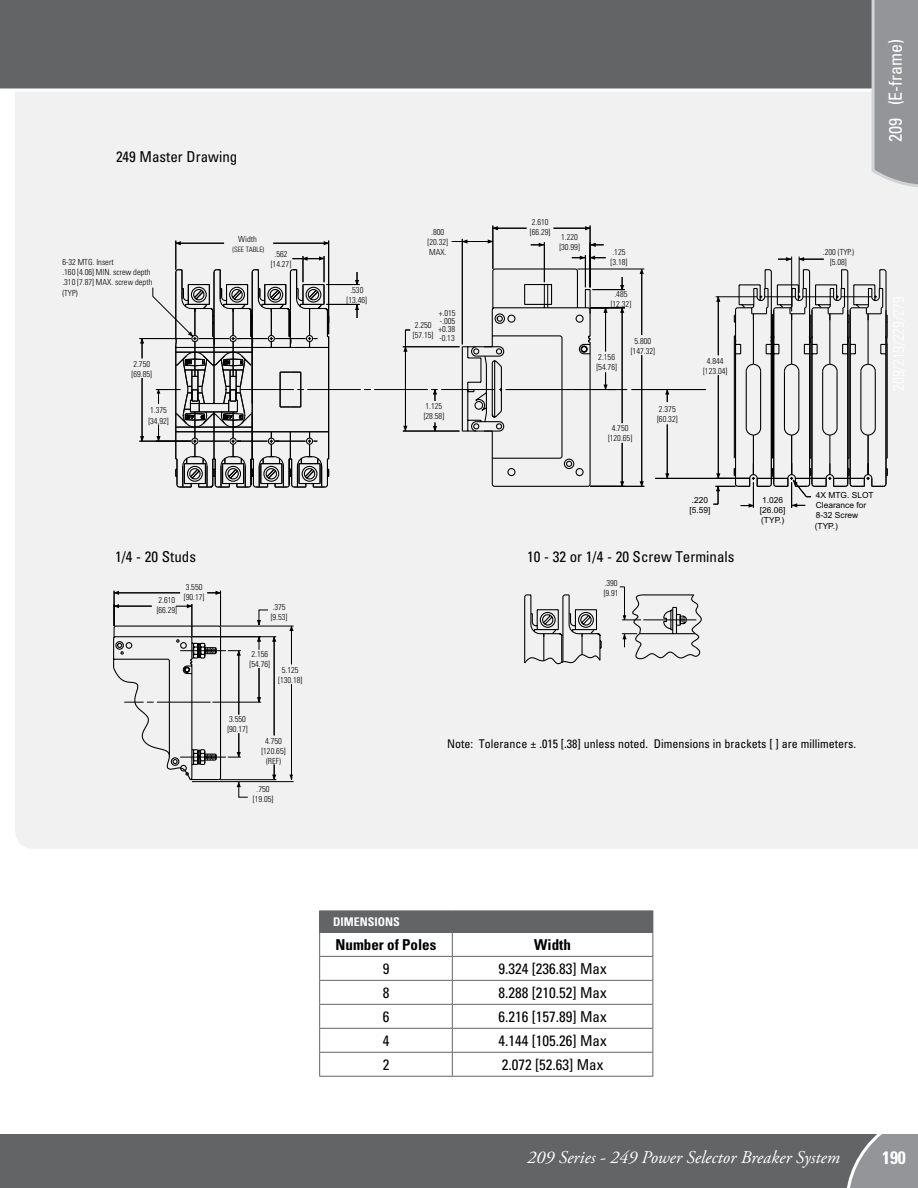
<style>
.page{position:relative;width:918px;height:1188px;background:#fff}
.page>*{position:absolute;margin:0;border:0;box-sizing:border-box;transform-origin:0 0}
.t1{font:italic 18px "Adobe Garamond Pro";color:#fff}
.t2{font:condensed 18px "Univers";letter-spacing:-.005em;color:#fff}
.t3{font:700 condensed 18px "Univers";color:#fff}
.t4{font:condensed 15px "Univers";color:#000}
.t5{font:700 condensed 15px "Univers";color:#000}
.t6{font:condensed 12px "Univers";color:#000}
.t7{font:700 condensed 12px "Univers";color:#fff}
.t8{font:300 condensed 8.4px/10.1px "Univers";color:#000}
.t9{font:8.4px/10.1px "Arial";color:#000}
.t10{font:300 condensed 7.35px "Univers";color:#000}
</style>
<div class="page">
<div style="left:15px;top:93px;width:903px;height:756px;background:#f1f1f2"></div>
<hr style="left:641px;top:355px;width:1px;height:128px;background:#000">
<svg style="left:639px;top:481px;width:6px;height:6px"></svg>
<hr style="left:641px;top:273px;width:1px;height:62px;background:#000">
<svg style="left:639px;top:268px;width:6px;height:7px"></svg>
<hr style="left:590px;top:486px;width:54px;height:1px;background:#000">
<hr style="left:578px;top:269px;width:66px;height:1px;background:#000">
<hr style="left:496px;top:228px;width:31px;height:1px;background:#000">
<svg style="left:484px;top:225px;width:14px;height:6px"></svg>
<hr style="left:554px;top:228px;width:33px;height:1px;background:#000">
<svg style="left:585px;top:225px;width:14px;height:6px"></svg>
<hr style="left:493px;top:226px;width:1px;height:43px;background:#000">
<hr style="left:590px;top:226px;width:1px;height:61px;background:#000">
<hr style="left:142px;top:378px;width:1px;height:60px;background:#000">
<svg style="left:139px;top:436px;width:6px;height:5px"></svg>
<svg style="left:139px;top:339px;width:6px;height:19px"></svg>
<hr style="left:139px;top:441px;width:52px;height:1px;background:#000">
<hr style="left:139px;top:338px;width:52px;height:1px;background:#000">
<svg style="left:152px;top:239px;width:475px;height:249px"></svg>
<svg style="left:778px;top:256px;width:46px;height:6px"></svg>
<hr style="left:791px;top:257px;width:1px;height:54px;background:#000">
<hr style="left:799px;top:257px;width:1px;height:36px;background:#000">
<hr style="left:667px;top:424px;width:1px;height:51px;background:#000">
<svg style="left:664px;top:473px;width:6px;height:5px"></svg>
<svg style="left:664px;top:388px;width:6px;height:14px"></svg>
<hr style="left:655px;top:478px;width:95px;height:1px;background:#000">
<hr style="left:632px;top:389px;width:74px;height:1px;background:#000">
<svg style="left:713px;top:269px;width:175px;height:240px"></svg>
<hr style="left:259px;top:668px;width:1px;height:31px;background:#000">
<svg style="left:256px;top:697px;width:6px;height:6px"></svg>
<svg style="left:257px;top:637px;width:4px;height:13px"></svg>
<hr style="left:212px;top:702px;width:49px;height:1px;background:#000">
<svg style="left:271px;top:765px;width:6px;height:16px"></svg>
<hr style="left:274px;top:640px;width:1px;height:95px;background:#000">
<svg style="left:271px;top:636px;width:6px;height:6px"></svg>
<hr style="left:220px;top:779px;width:56px;height:1px;background:#000">
<hr style="left:192px;top:636px;width:84px;height:1px;background:#000">
<hr style="left:291px;top:684px;width:1px;height:92px;background:#000">
<svg style="left:289px;top:774px;width:5px;height:7px"></svg>
<hr style="left:291px;top:630px;width:1px;height:34px;background:#000">
<svg style="left:289px;top:625px;width:5px;height:7px"></svg>
<hr style="left:192px;top:781px;width:102px;height:1px;background:#000">
<hr style="left:221px;top:626px;width:73px;height:1px;background:#000">
<hr style="left:239px;top:654px;width:1px;height:61px;background:#000">
<svg style="left:228px;top:733px;width:14px;height:25px"></svg>
<svg style="left:228px;top:650px;width:14px;height:6px"></svg>
<hr style="left:118px;top:593px;width:62px;height:1px;background:#000">
<svg style="left:113px;top:590px;width:7px;height:6px"></svg>
<svg style="left:207px;top:590px;width:22px;height:6px"></svg>
<hr style="left:114px;top:591px;width:1px;height:35px;background:#000">
<hr style="left:220px;top:591px;width:1px;height:35px;background:#000">
<hr style="left:180px;top:757px;width:46px;height:1px;background:#000">
<hr style="left:180px;top:650px;width:46px;height:1px;background:#000">
<svg style="left:113px;top:603px;width:109px;height:178px"></svg>
<svg style="left:256px;top:609px;width:13px;height:17px"></svg>
<svg style="left:236px;top:781px;width:12px;height:17px"></svg>
<hr style="left:118px;top:606px;width:34px;height:1px;background:#000">
<svg style="left:524px;top:587px;width:178px;height:77px"></svg>
<div style="left:320px;top:911px;width:333px;height:21px;background:#636466"></div>
<hr style="left:319px;top:910px;width:133px;height:1px;background:#636466">
<hr style="left:452px;top:910px;width:201px;height:1px;background:#636466">
<hr style="left:319px;top:932px;width:133px;height:1px;background:#636466">
<hr style="left:452px;top:932px;width:201px;height:1px;background:#636466">
<hr style="left:319px;top:956px;width:133px;height:1px;background:#636466">
<hr style="left:452px;top:956px;width:201px;height:1px;background:#636466">
<hr style="left:319px;top:980px;width:133px;height:1px;background:#636466">
<hr style="left:452px;top:980px;width:201px;height:1px;background:#636466">
<hr style="left:319px;top:1004px;width:133px;height:1px;background:#636466">
<hr style="left:452px;top:1004px;width:201px;height:1px;background:#636466">
<hr style="left:319px;top:1028px;width:133px;height:1px;background:#636466">
<hr style="left:452px;top:1028px;width:201px;height:1px;background:#636466">
<hr style="left:319px;top:1052px;width:133px;height:1px;background:#636466">
<svg style="left:319px;top:911px;width:1px;height:165px"></svg>
<hr style="left:452px;top:1052px;width:201px;height:1px;background:#636466">
<svg style="left:452px;top:933px;width:1px;height:143px"></svg>
<svg style="left:652px;top:933px;width:1px;height:143px"></svg>
<hr style="left:319px;top:1076px;width:133px;height:1px;background:#636466">
<hr style="left:452px;top:1076px;width:201px;height:1px;background:#636466">
<div style="left:0;top:1134px;width:844px;height:54px;background:#636466"></div>
<svg style="left:844px;top:1134px;width:74px;height:54px;background:#8e9093"></svg>
<div style="left:0;top:0;width:870px;height:93px;background:#636466"></div>
<svg style="left:870px;top:0;width:48px;height:189px;background:#9c9ea0"></svg>
<h2 class="t4" style="left:116px;top:147px;width:123px">249 Master Drawing</h2>
<h1 class="t2" style="left:884px;top:142px;width:104px;rotate:-90deg">209 (E-frame)</h1>
<p class="t8" style="left:62px;top:257px;width:92px">6-32 MTG. Insert<br>.160 [4.06] MIN. screw depth .310 [7.87] MAX. screw depth (TYP)</p>
<p class="t8" style="left:131px;top:359px;width:22px">2.750 [69.85]</p>
<p class="t8" style="left:148px;top:405px;width:22px">1.375 [34.92]</p>
<p class="t8" style="left:532px;top:217px;width:18px">2.610</p>
<p class="t8" style="left:238px;top:234px;width:20px">Width</p>
<p class="t10" style="left:232px;top:245px;width:33px">(SEE TABLE)</p>
<p class="t8" style="left:271px;top:249px;width:22px;text-align:center">.562 [14.27]</p>
<p class="t8" style="left:431px;top:227px;width:15px">.800</p>
<p class="t8" style="left:530px;top:227px;width:22px">[66.29]</p>
<p class="t8" style="left:428px;top:237px;width:22px">[20.32]<br>MAX.</p>
<p class="t8" style="left:559px;top:232px;width:22px">1.220 [30.99]</p>
<p class="t8" style="left:611px;top:247px;width:18px">.125 [3.18]</p>
<p class="t8" style="left:347px;top:285px;width:22px;text-align:center">.530 [13.46]</p>
<p class="t8" style="left:611px;top:289px;width:22px;text-align:center">.485 [12.32]</p>
<p class="t8" style="left:439px;top:308px;width:18px">+.015</p>
<p class="t8" style="left:439px;top:333px;width:17px">-0.13</p>
<p class="t8" style="left:440px;top:316px;width:17px">-.005</p>
<p class="t8" style="left:413px;top:320px;width:22px">2.250 [57.15]</p>
<p class="t8" style="left:439px;top:324px;width:18px">+0.38</p>
<p class="t8" style="left:596px;top:352px;width:22px">2.156 [54.76]</p>
<p class="t8" style="left:631px;top:336px;width:26px;text-align:center">5.800 [147.32]</p>
<p class="t8" style="left:703px;top:356px;width:26px;text-align:center">4.844 [123.04]</p>
<p class="t8" style="left:424px;top:401px;width:22px">1.125 [28.58]</p>
<p class="t8" style="left:608px;top:423px;width:26px;text-align:center">4.750 [120.65]</p>
<p class="t8" style="left:657px;top:404px;width:22px">2.375 [60.32]</p>
<p class="t9" style="left:690px;top:495px;width:23px">.220 [5.59]</p>
<h2 class="t4" style="left:115px;top:548px;width:82px">1/4 - 20 Studs</h2>
<h2 class="t4" style="left:527px;top:548px;width:209px">10 - 32 or 1/4 - 20 Screw Terminals</h2>
<p class="t8" style="left:184px;top:582px;width:22px">3.550 [90.17]</p>
<p class="t8" style="left:157px;top:595px;width:22px">2.610 [66.29]</p>
<p class="t8" style="left:271px;top:602px;width:18px">.375 [9.53]</p>
<p class="t8" style="left:250px;top:649px;width:22px">2.156 [54.76]</p>
<p class="t8" style="left:278px;top:665px;width:26px;text-align:center">5.125 [130.18]</p>
<p class="t8" style="left:227px;top:714px;width:22px">3.550 [90.17]</p>
<p class="t8" style="left:604px;top:578px;width:16px">.390 [9.91</p>
<p class="t9" style="left:760px;top:495px;width:27px">1.026 [26.06] (TYP.)</p>
<p class="t8" style="left:823px;top:247px;width:33px;text-align:center">.200 (TYP.) [5.08]</p>
<p class="t9" style="left:815px;top:490px;width:60px">4X MTG. SLOT<br>Clearance for<br>8-32 Screw (TYP.)</p>
<p class="t8" style="left:261px;top:736px;width:26px;text-align:center">4.750 [120.65] (REF)</p>
<p class="t8" style="left:253px;top:784px;width:22px;text-align:center">.750 [19.05]</p>
<h3 class="t6" style="left:447px;top:736px;width:411px">Note: Tolerance ± .015 [.38] unless noted. Dimensions in brackets [ ] are millimeters.</h3>
<h3 class="t7" style="left:333px;top:915px;width:68px">DIMENSIONS</h3>
<h2 class="t5" style="left:336px;top:936px;width:102px">Number of Poles</h2>
<h2 class="t5" style="left:534px;top:936px;width:38px">Width</h2>
<h2 class="t4" style="left:383px;top:960px;width:8px">9</h2>
<h2 class="t4" style="left:498px;top:960px;width:110px">9.324 [236.83] Max</h2>
<h2 class="t4" style="left:383px;top:983px;width:8px">8</h2>
<h2 class="t4" style="left:498px;top:983px;width:110px">8.288 [210.52] Max</h2>
<h2 class="t4" style="left:383px;top:1007px;width:8px">6</h2>
<h2 class="t4" style="left:498px;top:1007px;width:110px">6.216 [157.89] Max</h2>
<h2 class="t4" style="left:383px;top:1031px;width:8px">4</h2>
<h2 class="t4" style="left:498px;top:1031px;width:110px">4.144 [105.26] Max</h2>
<h2 class="t4" style="left:383px;top:1055px;width:8px">2</h2>
<h2 class="t4" style="left:502px;top:1055px;width:103px">2.072 [52.63] Max</h2>
<h1 class="t1" style="left:527px;top:1146px;width:314px">209 Series - 249 Power Selector Breaker System</h1>
<h1 class="t3" style="left:882px;top:1147px;width:25px">190</h1>
</div>
